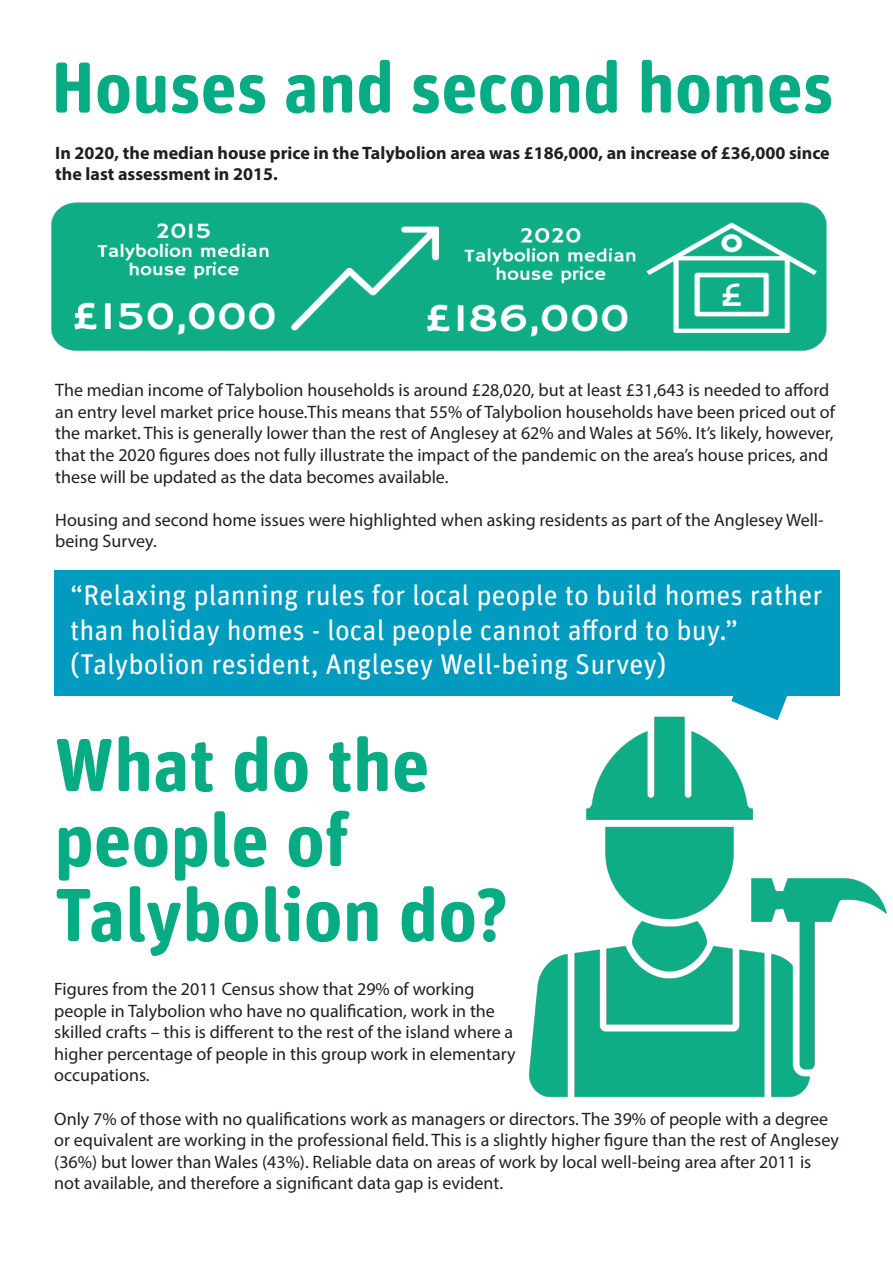
<style>
.page{position:relative;width:893px;height:1263px;background:#fff}
.page>*{position:absolute;margin:0;border:0;box-sizing:border-box;transform-origin:0 0}
.t1{font:700 75px/75px "Unit Rounded Pro";color:#08ac84}
.t2{font:700 72px "Unit Rounded Pro";color:#08ac84}
.t3{font:28.5px/34.2px "Unit Rounded Pro";color:#fff}
.t4{font:18px/21.6px "Myriad Pro";color:#231f20}
.t5{font:700 18px/21.6px "Myriad Pro";color:#231f20}
</style>
<div class="page">
<img style="left:529px;top:716px;width:358px;height:382px">
<img style="left:51px;top:202px;width:776px;height:150px">
<div style="left:54px;top:570px;width:786px;height:125px;background:#019bbf"></div>
<svg style="left:731px;top:695px;width:59px;height:25px"></svg>
<p class="t2" style="left:51px;top:36px;width:784px">Houses and second homes</p>
<p class="t5" style="left:55px;top:141px;width:776px">In 2020, the median house price in the Talybolion area was £186,000, an increase of £36,000 since the last assessment in 2015.</p>
<p class="t4" style="left:55px;top:379px;width:781px">The median income of Talybolion households is around £28,020, but at least £31,643 is needed to afford an entry level market price house.This means that 55% of Talybolion households have been priced out of the market. This is generally lower than the rest of Anglesey at 62% and Wales at 56%. It’s likely, however, that the 2020 figures does not fully illustrate the impact of the pandemic on the area’s house prices, and these will be updated as the data becomes available.</p>
<p class="t4" style="left:55px;top:509px;width:770px">Housing and second home issues were highlighted when asking residents as part of the Anglesey Well&shy;being Survey.</p>
<p class="t3" style="left:70px;top:577px;width:754px">“Relaxing planning rules for local people to build homes rather than holiday homes - local people cannot afford to buy.”</p>
<p class="t3" style="left:70px;top:645px;width:598px">(Talybolion resident, Anglesey Well-being Survey)</p>
<p class="t1" style="left:54px;top:723px;width:456px">What do the people of<br>Talybolion do?</p>
<p class="t4" style="left:54px;top:978px;width:463px">Figures from the 2011 Census show that 29% of working people in Talybolion who have no qualification, work in the skilled crafts – this is different to the rest of the island where a higher percentage of people in this group work in elementary occupations.</p>
<p class="t4" style="left:54px;top:1107px;width:786px">Only 7% of those with no qualifications work as managers or directors. The 39% of people with a degree or equivalent are working in the professional field. This is a slightly higher figure than the rest of Anglesey (36%) but lower than Wales (43%). Reliable data on areas of work by local well-being area after 2011 is not available, and therefore a significant data gap is evident.</p>
</div>
